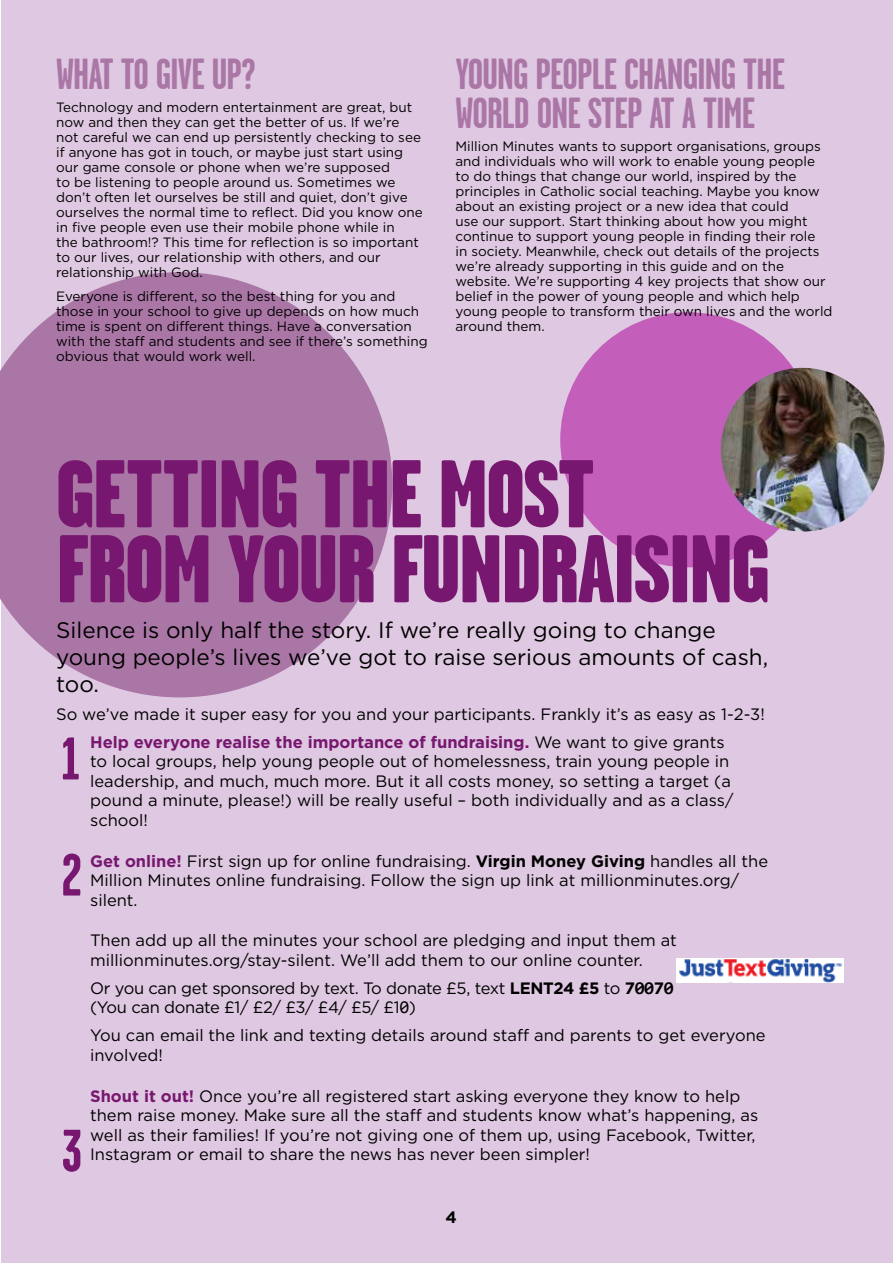
<style>
.page{position:relative;width:893px;height:1263px;background:#fff}
.page>*{position:absolute;margin:0;border:0;box-sizing:border-box;transform-origin:0 0}
.t1{font:900 96px/75px "Garage Gothic";letter-spacing:-.02em;color:#77176f}
.t2{font:700 60px/116.1px "Garage Gothic";color:#77176f}
.t3{font:700 43.5px/39px "Garage Gothic";letter-spacing:-.02em;color:#aa76a6}
.t4{font:22.5px/27px "Gotham";color:#000}
.t5{font:16.5px/19.5px "Gotham";color:#000}
.t6{font:16.5px/19.5px "Gotham";letter-spacing:-.02em;color:#000}
.t7{font:700 16.5px "Gotham";color:#000}
.t8{font:13.5px/15px "Gotham";color:#000}
.s1{font-weight:700;color:#77176f}
.s2{font-weight:700}
.s3{font-family:"Consolas";font-weight:700;font-size:18px}
.s4{font-family:"Consolas";font-size:18px}
</style>
<div class="page">
<div style="left:1px;top:0;width:892px;height:1263px;background:#dfc8e1"></div>
<div style="left:560px;top:312px;width:255px;height:255px;background:#c35fbb;border-radius:50%"></div>
<svg style="left:0;top:272px;width:392px;height:425px;fill:#aa76a6"></svg>
<img style="left:721px;top:368px;width:163px;height:163px;border-radius:82px">
<img style="left:676px;top:959px;width:167px;height:23px">
<h3 class="t3" style="left:56px;top:55px;width:201px">WHAT TO GIVE UP?</h3>
<p class="t8" style="left:56px;top:100px;width:368px">Technology and modern entertainment are great, but now and then they can get the better of us. If we’re not careful we can end up persistently checking to see if anyone has got in touch, or maybe just start using our game console or phone when we’re supposed<br>to be listening to people around us. Sometimes we don’t often let ourselves be still and quiet, don’t give ourselves the normal time to reflect. Did you know one in five people even use their mobile phone while in<br>the bathroom!? This time for reflection is so important to our lives, our relationship with others, and our relationship with God.</p>
<p class="t8" style="left:56px;top:288px;width:373px">Everyone is different, so the best thing for you and those in your school to give up depends on how much time is spent on different things. Have a conversation with the staff and students and see if there’s something obvious that would work well.</p>
<h3 class="t3" style="left:455px;top:55px;width:331px">YOUNG PEOPLE CHANGING THE<br>WORLD ONE STEP AT A TIME</h3>
<p class="t8" style="left:455px;top:139px;width:379px">Million Minutes wants to support organisations, groups and individuals who will work to enable young people<br>to do things that change our world, inspired by the principles in Catholic social teaching. Maybe you know about an existing project or a new idea that could<br>use our support. Start thinking about how you might continue to support young people in finding their role<br>in society. Meanwhile, check out details of the projects we’re already supporting in this guide and on the website. We’re supporting 4 key projects that show our belief in the power of young people and which help young people to transform their own lives and the world around them.</p>
<h1 class="t1" style="left:56px;top:456px;width:715px">GETTING THE MOST<br>FROM YOUR FUNDRAISING</h1>
<h3 class="t4" style="left:56px;top:616px;width:714px">Silence is only half the story. If we’re really going to change young people’s lives we’ve got to raise serious amounts of cash, too.</h3>
<p class="t5" style="left:56px;top:700px;width:710px;line-height:28px;text-align:center">So we’ve made it super easy for you and your participants. Frankly it’s as easy as 1-2-3!<br><span class="s1">Help everyone realise the importance of fundraising.</span> We want to give grants</p>
<p class="t5" style="left:90px;top:751px;width:645px">to local groups, help young people out of homelessness, train young people in leadership, and much, much more. But it all costs money, so setting a target (a pound a minute, please!) will be really useful – both individually and as a class/ school!</p>
<p class="t5" style="left:90px;top:851px;width:679px"><span class="s1">Get online!</span> First sign up for online fundraising. <span class="s2">Virgin Money Giving</span> handles all the<br>Million Minutes online fundraising. Follow the sign up link at millionminutes.org/ silent.</p>
<p class="t5" style="left:90px;top:930px;width:588px">Then add up all the minutes your school are pledging and input them at millionminutes.org/stay-silent. We’ll add them to our online counter.</p>
<p class="t6" style="left:90px;top:978px;width:585px">Or you can get sponsored by text. To donate £5, text <span class="s2">LENT24 £5</span> to <span class="s2">7</span><span class="s3">00</span><span class="s2">7</span><span class="s3">0 </span>(You can donate £1/ £2/ £3/ £4/ £5/ £1<span class="s4">0</span>)</p>
<p class="t5" style="left:90px;top:1025px;width:677px">You can email the link and texting details around staff and parents to get everyone involved!</p>
<p class="t5" style="left:90px;top:1086px;width:670px"><span class="s1">Shout it out!</span> Once you’re all registered start asking everyone they know to help them raise money. Make sure all the staff and students know what’s happening, as well as their families! If you’re not giving one of them up, using Facebook, Twitter, Instagram or email to share the news has never been simpler!</p>
<h2 class="t2" style="left:62px;top:701px;width:22px">1<br>2</h2>
<h2 class="t2" style="left:62px;top:1093px;width:22px">3</h2>
<p class="t7" style="left:445px;top:1208px;width:13px">4</p>
</div>
